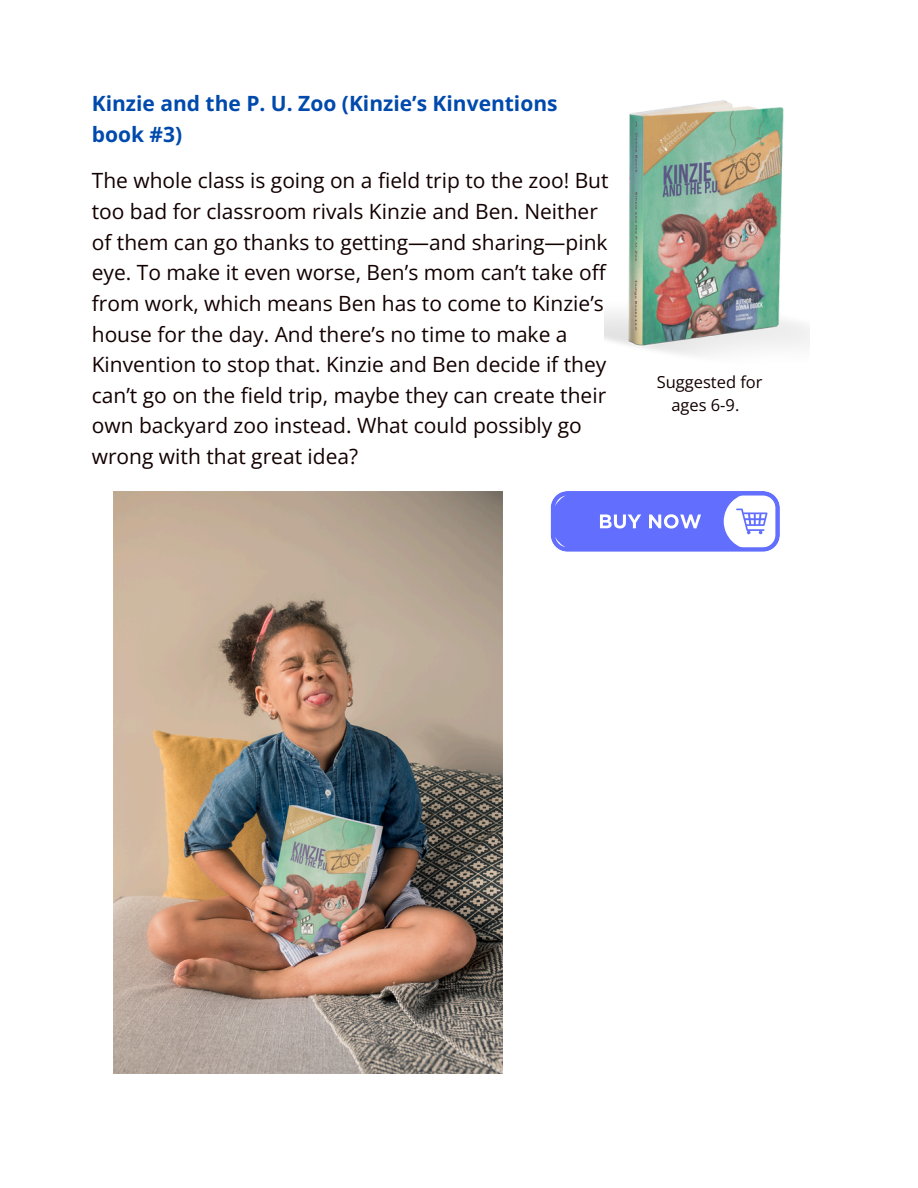
<style>
.page{position:relative;width:918px;height:1188px;background:#fff}
.page>*{position:absolute;margin:0;border:0;box-sizing:border-box;transform-origin:0 0}
.t1{font:21px/30.6px "Open Sans";color:#130000}
.t2{font:700 21px/30.6px "Open Sans";color:#004aad}
.t3{font:16.5px/22.5px "Open Sans";color:#130000;text-align:center}
</style>
<div class="page">
<svg style="left:551px;top:491px;width:229px;height:61px"></svg>
<img style="left:605px;top:100px;width:205px;height:256px">
<img style="left:113px;top:491px;width:390px;height:583px">
<h2 class="t2" style="left:92px;top:88px;width:467px">Kinzie and the P. U. Zoo (Kinzie’s Kinventions book #3)</h2>
<p class="t1" style="left:92px;top:165px;width:518px">The whole class is going on a field trip to the zoo! But too bad for classroom rivals Kinzie and Ben. Neither of them can go thanks to getting—and sharing—pink eye. To make it even worse, Ben’s mom can’t take off from work, which means Ben has to come to Kinzie’s house for the day. And there’s no time to make a Kinvention to stop that. Kinzie and Ben decide if they can’t go on the field trip, maybe they can create their own backyard zoo instead. What could possibly go wrong with that great idea?</p>
<p class="t3" style="left:657px;top:370px;width:107px">Suggested for ages 6-9.</p>
</div>
